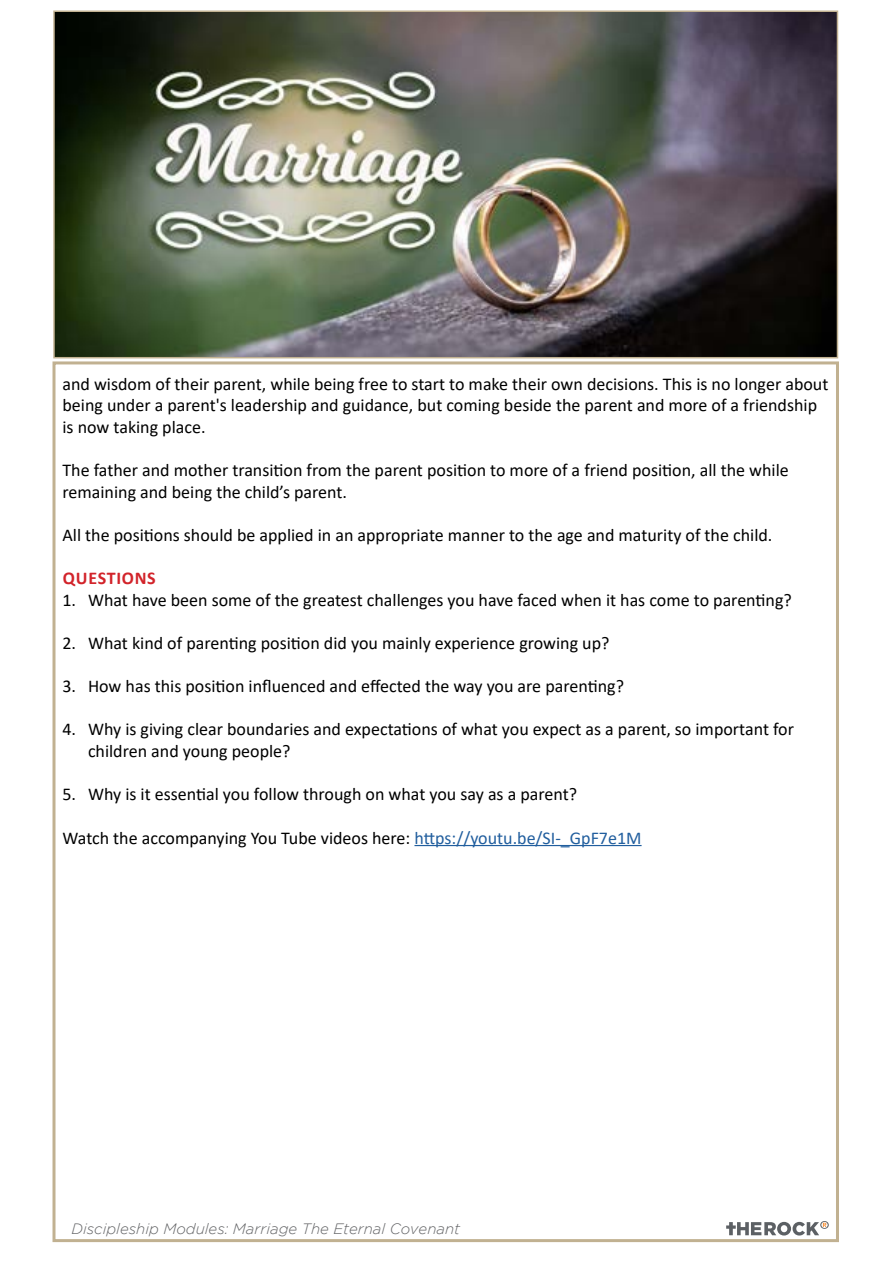
<style>
.page{position:relative;width:893px;height:1263px;background:#fff}
.page>*{position:absolute;margin:0;border:0;box-sizing:border-box;transform-origin:0 0}
.t1{font:18px/21.6px "Calibri";color:#000}
.t2{font:700 18px "Calibri";letter-spacing:.04em;color:#d2232a}
.t3{font:italic 300 15px "Gotham";color:#636466}
.s1{color:#215e9e}
</style>
<div class="page">
<img style="left:56px;top:14px;width:779px;height:341px">
<div style="left:53px;top:11px;width:785px;height:347px;border:2px solid #c1b191"></div>
<svg style="left:726px;top:1221px;width:103px;height:14px"></svg>
<hr style="left:414px;top:845px;width:228px;height:1px;background:#215e9e">
<p class="t1" style="left:63px;top:373px;width:767px">and wisdom of their parent, while being free to start to make their own decisions. This is no longer about being under a parent's leadership and guidance, but coming beside the parent and more of a friendship is now taking place.</p>
<p class="t1" style="left:63px;top:459px;width:728px">The father and mother transition from the parent position to more of a friend position, all the while remaining and being the child’s parent.</p>
<p class="t1" style="left:63px;top:524px;width:711px">All the positions should be applied in an appropriate manner to the age and maturity of the child.</p>
<p class="t2" style="left:63px;top:565px;width:94px">QUESTIONS</p>
<p class="t1" style="left:63px;top:589px;width:731px">1. What have been some of the greatest challenges you have faced when it has come to parenting?</p>
<p class="t1" style="left:63px;top:632px;width:548px">2. What kind of parenting position did you mainly experience growing up?</p>
<p class="t1" style="left:63px;top:675px;width:563px">3. How has this position influenced and effected the way you are parenting?</p>
<p class="t1" style="left:88px;top:718px;width:707px;text-indent:-26px">4. Why is giving clear boundaries and expectations of what you expect as a parent, so important for children and young people?</p>
<p class="t1" style="left:63px;top:783px;width:516px">5. Why is it essential you follow through on what you say as a parent?</p>
<p class="t1" style="left:63px;top:826px;width:580px">Watch the accompanying You Tube videos here: <span class="s1">https://youtu.be/SI-_GpF7e1M</span></p>
<p class="t3" style="left:72px;top:1220px;width:390px">Discipleship Modules: Marriage The Eternal Covenant</p>
</div>
